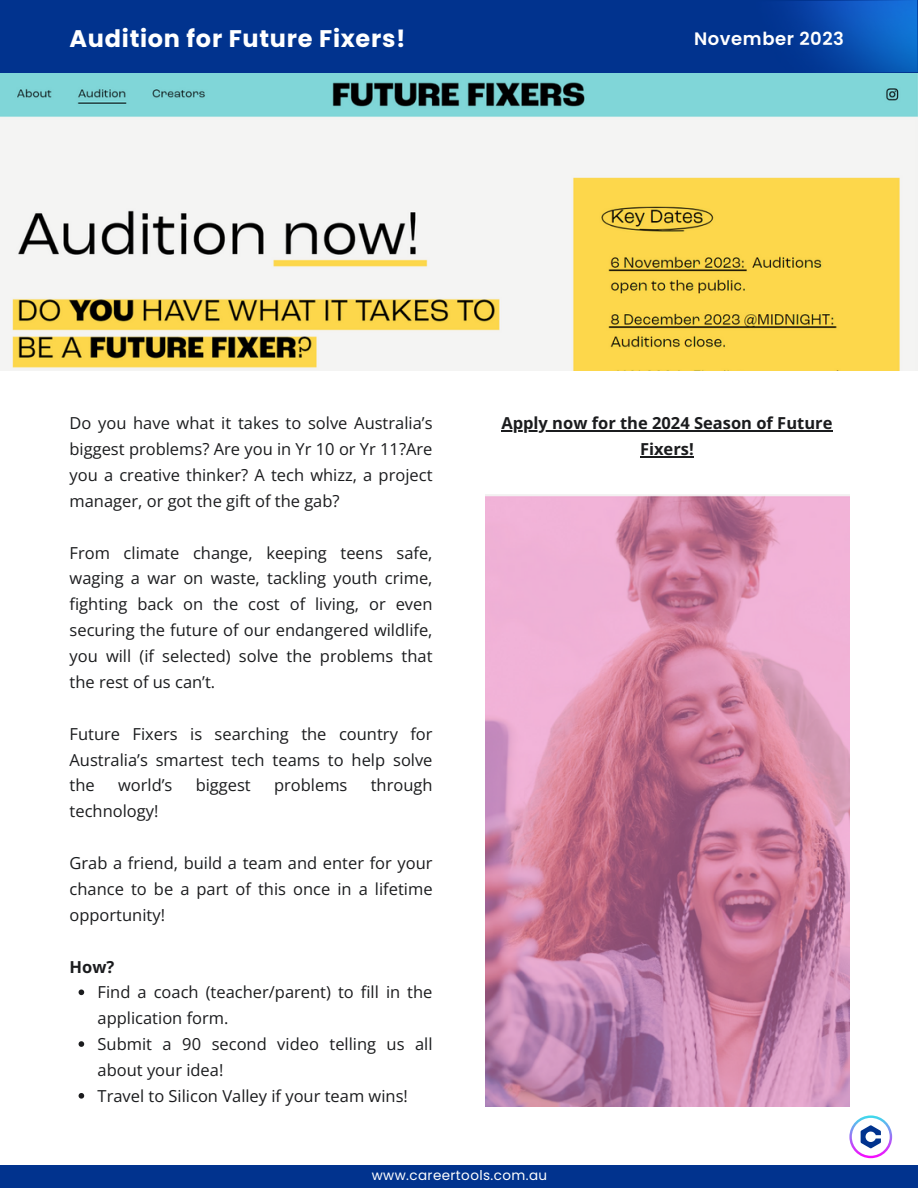
<style>
.page{position:relative;width:918px;height:1188px;background:#fff}
.page>*{position:absolute;margin:0;border:0;box-sizing:border-box;transform-origin:0 0}
.t1{font:700 24px "Poppins";letter-spacing:.03em;color:#fff}
.t2{font:600 18px "Poppins";letter-spacing:.03em;color:#fff}
.t3{font:16.5px/25.8px "Open Sans";color:#1b1c1e;text-align:justify}
.t4{font:700 16.5px/25.8px "Open Sans";color:#1b1c1e;text-align:center}
.t5{font:13.5px "Poppins";letter-spacing:.03em;color:#fff}
</style>
<div class="page">
<svg style="left:849px;top:1115px;width:43px;height:43px"></svg>
<div style="left:0;top:0;width:918px;height:73px;background:#01338e"></div>
<img style="left:785px;top:0;width:133px;height:72px">
<div style="left:0;top:1165px;width:918px;height:23px;background:#01338e"></div>
<img style="left:0;top:73px;width:918px;height:297px">
<img style="left:485px;top:495px;width:365px;height:612px">
<svg style="left:79px;top:989px;width:5px;height:6px"></svg>
<svg style="left:79px;top:1041px;width:5px;height:6px"></svg>
<svg style="left:79px;top:1093px;width:5px;height:6px"></svg>
<hr style="left:501px;top:430px;width:331px;height:1px;background:#1b1c1e">
<hr style="left:640px;top:456px;width:54px;height:1px;background:#1b1c1e">
<p class="t1" style="left:70px;top:22px;width:338px">Audition for Future Fixers!</p>
<p class="t2" style="left:694px;top:26px;width:151px">November 2023</p>
<p class="t3" style="left:70px;top:410px;width:365px">Do you have what it takes to solve Australia’s biggest problems? Are you in Yr 10 or Yr 11?Are you a creative thinker? A tech whizz, a project manager, or got the gift of the gab?</p>
<p class="t3" style="left:70px;top:539px;width:365px">From climate change, keeping teens safe, waging a war on waste, tackling youth crime, fighting back on the cost of living, or even securing the future of our endangered wildlife, you will (if selected) solve the problems that the rest of us can’t.</p>
<p class="t3" style="left:70px;top:720px;width:365px">Future Fixers is searching the country for Australia’s smartest tech teams to help solve the</p>
<p class="t3" style="left:118px;top:772px;width:56px">world’s</p>
<p class="t3" style="left:196px;top:772px;width:57px">biggest</p>
<p class="t3" style="left:274px;top:772px;width:75px">problems</p>
<p class="t3" style="left:371px;top:772px;width:63px">through</p>
<p class="t3" style="left:70px;top:798px;width:90px">technology!</p>
<p class="t3" style="left:70px;top:850px;width:365px">Grab a friend, build a team and enter for your chance to be a part of this once in a lifetime opportunity!</p>
<p class="t4" style="left:70px;top:953px;width:46px">How?</p>
<p class="t3" style="left:98px;top:979px;width:336px">Find a coach (teacher/parent) to fill in the application form.</p>
<p class="t3" style="left:98px;top:1031px;width:336px">Submit a 90 second video telling us all about your idea!</p>
<p class="t3" style="left:98px;top:1083px;width:312px">Travel to Silicon Valley if your team wins!</p>
<p class="t4" style="left:501px;top:410px;width:333px">Apply now for the 2024 Season of Future<br>Fixers!</p>
<p class="t5" style="left:372px;top:1166px;width:177px">www.careertools.com.au</p>
</div>
